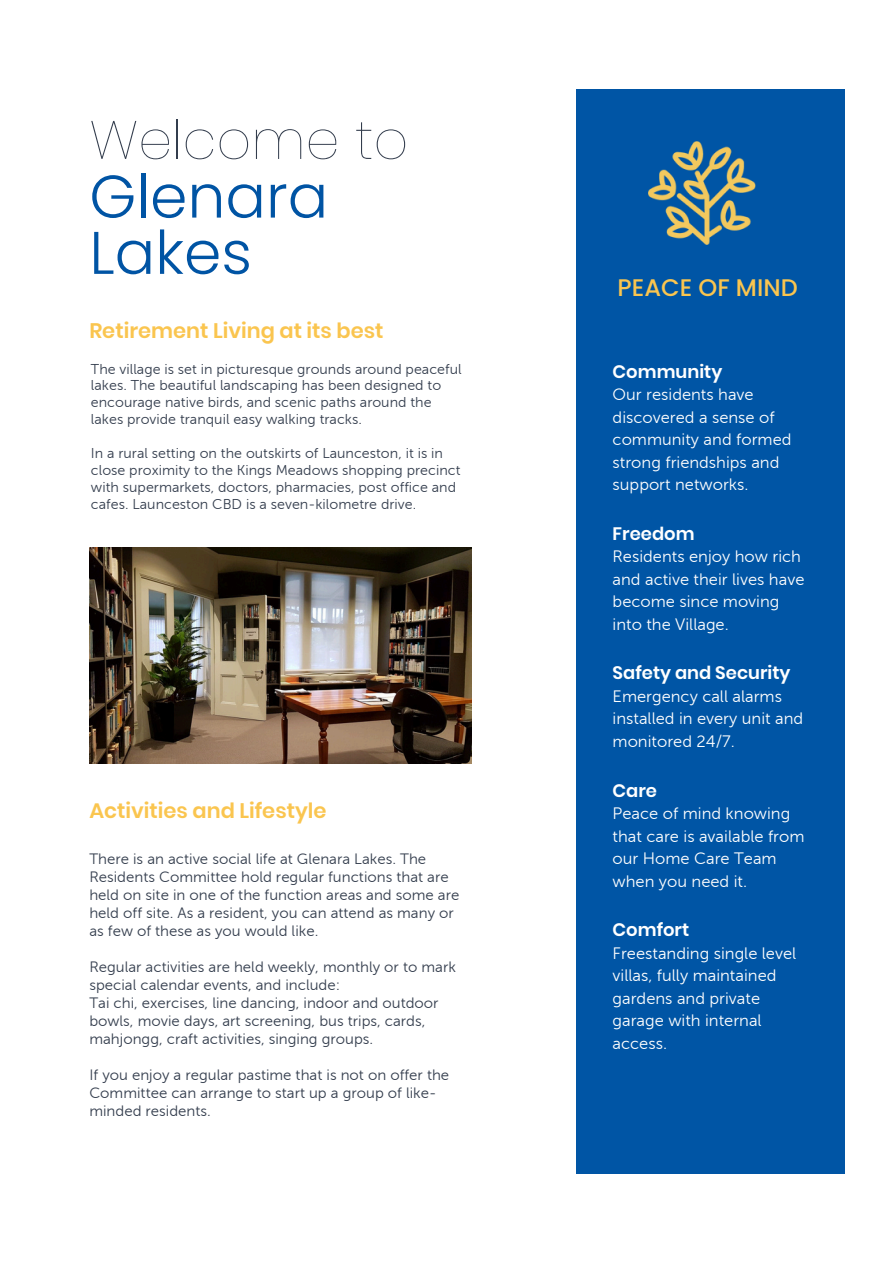
<style>
.page{position:relative;width:894px;height:1264px;background:#fff}
.page>*{position:absolute;margin:0;border:0;box-sizing:border-box;transform-origin:0 0}
.t1{font:300 60px/56.2px "Poppins";color:#0054a4}
.t2{font:100 54px "Poppins";color:#333d4d}
.t3{font:500 24px "Poppins";color:#fac54f}
.t4{font:600 21px "Poppins";color:#fac54f}
.t5{font:600 18px "Poppins";color:#fff}
.t6{font:16.5px/22.5px "Museo Sans 300";color:#fff}
.t7{font:15px/18px "Museo Sans 300";color:#333d4d}
.t8{font:14.25px/16.8px "Museo Sans 300";letter-spacing:.005em;color:#333d4d}
</style>
<div class="page">
<img style="left:89px;top:547px;width:382px;height:216px">
<div style="left:576px;top:89px;width:268px;height:1084px;background:#0055a5"></div>
<img style="left:648px;top:142px;width:108px;height:102px">
<h3 class="t2" style="left:89px;top:102px;width:320px">Welcome to</h3>
<p class="t1" style="left:89px;top:168px;width:240px">Glenara<br>Lakes</p>
<p class="t4" style="left:89px;top:316px;width:295px">Retirement Living at its best</p>
<p class="t8" style="left:91px;top:360px;width:372px">The village is set in picturesque grounds around peaceful lakes. The beautiful landscaping has been designed to encourage native birds, and scenic paths around the lakes provide tranquil easy walking tracks.</p>
<h3 class="t8" style="left:91px;top:445px;width:371px">In a rural setting on the outskirts of Launceston, it is in close proximity to the Kings Meadows shopping precinct with supermarkets, doctors, pharmacies, post office and cafes. Launceston CBD is a seven-kilometre drive.</h3>
<p class="t4" style="left:89px;top:795px;width:238px">Activities and Lifestyle</p>
<h4 class="t7" style="left:89px;top:850px;width:371px">There is an active social life at Glenara Lakes. The Residents Committee hold regular functions that are held on site in one of the function areas and some are held off site. As a resident, you can attend as many or as few of these as you would like.</h4>
<h4 class="t7" style="left:89px;top:958px;width:368px">Regular activities are held weekly, monthly or to mark special calendar events, and include:<br>Tai chi, exercises, line dancing, indoor and outdoor bowls, movie days, art screening, bus trips, cards, mahjongg, craft activities, singing groups.</h4>
<h4 class="t7" style="left:89px;top:1066px;width:361px">If you enjoy a regular pastime that is not on offer the<br>Committee can arrange to start up a group of like&shy;minded residents.</h4>
<h2 class="t3" style="left:617px;top:271px;width:182px">PEACE OF MIND</h2>
<h4 class="t5" style="left:612px;top:359px;width:111px">Community</h4>
<h4 class="t6" style="left:612px;top:383px;width:180px">Our residents have discovered a sense of community and formed strong friendships and support networks.</h4>
<h4 class="t5" style="left:612px;top:521px;width:83px">Freedom</h4>
<h4 class="t6" style="left:612px;top:545px;width:193px">Residents enjoy how rich and active their lives have become since moving into the Village.</h4>
<h4 class="t5" style="left:612px;top:660px;width:179px">Safety and Security</h4>
<h4 class="t6" style="left:612px;top:685px;width:192px">Emergency call alarms installed in every unit and monitored 24/7.</h4>
<h4 class="t5" style="left:612px;top:777px;width:46px">Care</h4>
<h4 class="t6" style="left:612px;top:802px;width:193px">Peace of mind knowing that care is available from our Home Care Team when you need it.</h4>
<h4 class="t5" style="left:612px;top:917px;width:78px">Comfort</h4>
<h4 class="t6" style="left:612px;top:941px;width:185px">Freestanding single level villas, fully maintained gardens and private garage with internal access.</h4>
</div>
